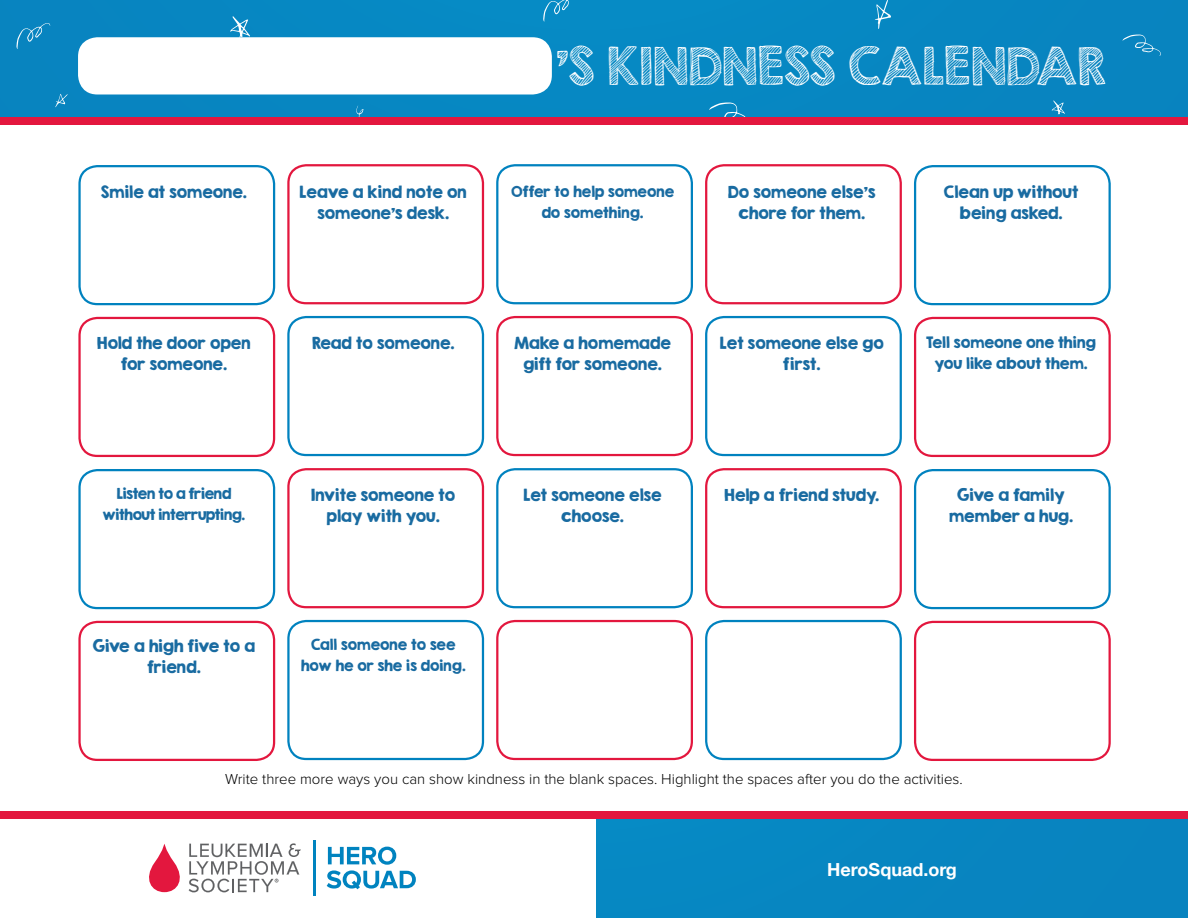
<style>
.page{position:relative;width:1188px;height:918px;background:#fff}
.page>*{position:absolute;margin:0;border:0;box-sizing:border-box;transform-origin:0 0}
.Body_Text{font:46.5px "KG Second Chances Sketch";color:#fff}
.t1{font:700 18px "Helvetica Neue";color:#fff}
.t2{font:15px/21px "KG Second Chances Solid";color:#196ba1;text-align:center}
.Body_Text-2{font:300 15px "Proxima Nova";color:#000}
.t3{font:13.95px/21px "KG Second Chances Solid";color:#196ba1;text-align:center}
.t4{font:13.5px/21px "KG Second Chances Solid";color:#196ba1;text-align:center}
.t5{font:13.5px/21px "KG Second Chances Solid";letter-spacing:-.03em;color:#196ba1;text-align:center}
</style>
<div class="page">
<div style="left:0;top:0;width:1188px;height:121px;background:#0786c1"></div>
<svg style="left:55px;top:94px;width:13px;height:13px"></svg>
<svg style="left:543px;top:0;width:26px;height:22px"></svg>
<svg style="left:16px;top:23px;width:34px;height:26px"></svg>
<svg style="left:1122px;top:35px;width:39px;height:21px"></svg>
<svg style="left:356px;top:106px;width:8px;height:11px"></svg>
<svg style="left:1052px;top:100px;width:13px;height:15px"></svg>
<svg style="left:875px;top:0;width:16px;height:29px"></svg>
<svg style="left:709px;top:102px;width:37px;height:15px"></svg>
<svg style="left:230px;top:16px;width:20px;height:21px"></svg>
<div style="left:287px;top:164px;width:197px;height:140px;border:2px solid #e3173e;border-radius:18px"></div>
<div style="left:287px;top:468px;width:197px;height:140px;border:2px solid #e3173e;border-radius:18px"></div>
<div style="left:287px;top:316px;width:197px;height:140px;border:2px solid #0082bf;border-radius:18px"></div>
<div style="left:287px;top:620px;width:197px;height:140px;border:2px solid #0082bf;border-radius:18px"></div>
<div style="left:496px;top:164px;width:197px;height:140px;border:2px solid #0082bf;border-radius:18px"></div>
<div style="left:496px;top:468px;width:197px;height:140px;border:2px solid #0082bf;border-radius:18px"></div>
<div style="left:496px;top:316px;width:197px;height:140px;border:2px solid #e3173e;border-radius:18px"></div>
<div style="left:496px;top:620px;width:197px;height:140px;border:2px solid #e3173e;border-radius:18px"></div>
<div style="left:705px;top:164px;width:197px;height:140px;border:2px solid #e3173e;border-radius:18px"></div>
<div style="left:705px;top:468px;width:197px;height:140px;border:2px solid #e3173e;border-radius:18px"></div>
<div style="left:705px;top:316px;width:197px;height:140px;border:2px solid #0082bf;border-radius:18px"></div>
<div style="left:705px;top:620px;width:197px;height:140px;border:2px solid #0082bf;border-radius:18px"></div>
<div style="left:78px;top:165px;width:197px;height:140px;border:2px solid #0082bf;border-radius:18px"></div>
<div style="left:80px;top:39px;width:470px;height:54px;background:#fff;border-radius:18px"></div>
<div style="left:78px;top:37px;width:474px;height:58px;border:3px solid #fff;border-radius:18px"></div>
<div style="left:78px;top:469px;width:197px;height:140px;border:2px solid #0082bf;border-radius:18px"></div>
<div style="left:78px;top:317px;width:197px;height:140px;border:2px solid #e3173e;border-radius:18px"></div>
<div style="left:78px;top:621px;width:197px;height:140px;border:2px solid #e3173e;border-radius:18px"></div>
<div style="left:914px;top:165px;width:197px;height:140px;border:2px solid #0082bf;border-radius:18px"></div>
<div style="left:914px;top:469px;width:197px;height:140px;border:2px solid #0082bf;border-radius:18px"></div>
<div style="left:914px;top:317px;width:197px;height:140px;border:2px solid #e3173e;border-radius:18px"></div>
<div style="left:914px;top:621px;width:197px;height:140px;border:2px solid #e3173e;border-radius:18px"></div>
<div style="left:0;top:815px;width:1188px;height:103px;background:#0786c1"></div>
<div style="left:0;top:815px;width:595px;height:103px;background:#fff"></div>
<div style="left:0;top:811px;width:1188px;height:8px;background:#e3173e"></div>
<div style="left:0;top:117px;width:1188px;height:8px;background:#e3173e"></div>
<svg style="left:149px;top:843px;width:152px;height:49px"></svg>
<hr style="left:313px;top:840px;width:2px;height:56px;background:#0083bf">
<svg style="left:327px;top:847px;width:89px;height:42px"></svg>
<p class="Body_Text" style="left:556px;top:37px;width:552px">’S KINDNESS CALENDAR</p>
<p class="t2" style="left:101px;top:181px;width:147px">Smile at someone.</p>
<p class="t2" style="left:300px;top:181px;width:169px">Leave a kind note on someone’s desk.</p>
<p class="t4" style="left:511px;top:181px;width:165px">Offer to help someone do something.</p>
<p class="t2" style="left:728px;top:181px;width:149px">Do someone else’s chore for them.</p>
<p class="t2" style="left:944px;top:181px;width:136px">Clean up without being asked.</p>
<p class="t2" style="left:97px;top:333px;width:155px">Hold the door open for someone.</p>
<p class="t2" style="left:312px;top:333px;width:144px">Read to someone.</p>
<p class="t2" style="left:514px;top:333px;width:158px">Make a homemade gift for someone.</p>
<p class="t2" style="left:720px;top:333px;width:165px">Let someone else go first.</p>
<p class="t3" style="left:926px;top:332px;width:171px">Tell someone one thing you like about them.</p>
<p class="t5" style="left:103px;top:483px;width:144px">Listen to a friend without interrupting.</p>
<p class="t2" style="left:311px;top:484px;width:146px">Invite someone to play with you.</p>
<p class="t2" style="left:523px;top:484px;width:140px">Let someone else choose.</p>
<p class="t2" style="left:725px;top:484px;width:156px">Help a friend study.</p>
<p class="t2" style="left:949px;top:484px;width:126px">Give a family member a hug.</p>
<p class="t2" style="left:93px;top:635px;width:164px">Give a high five to a friend.</p>
<p class="t4" style="left:301px;top:634px;width:166px">Call someone to see how he or she is doing.</p>
<p class="Body_Text-2" style="left:225px;top:771px;width:739px">Write three more ways you can show kindness in the blank spaces. Highlight the spaces after you do the activities.</p>
<p class="t1" style="left:827px;top:855px;width:131px">HeroSquad.org</p>
</div>
